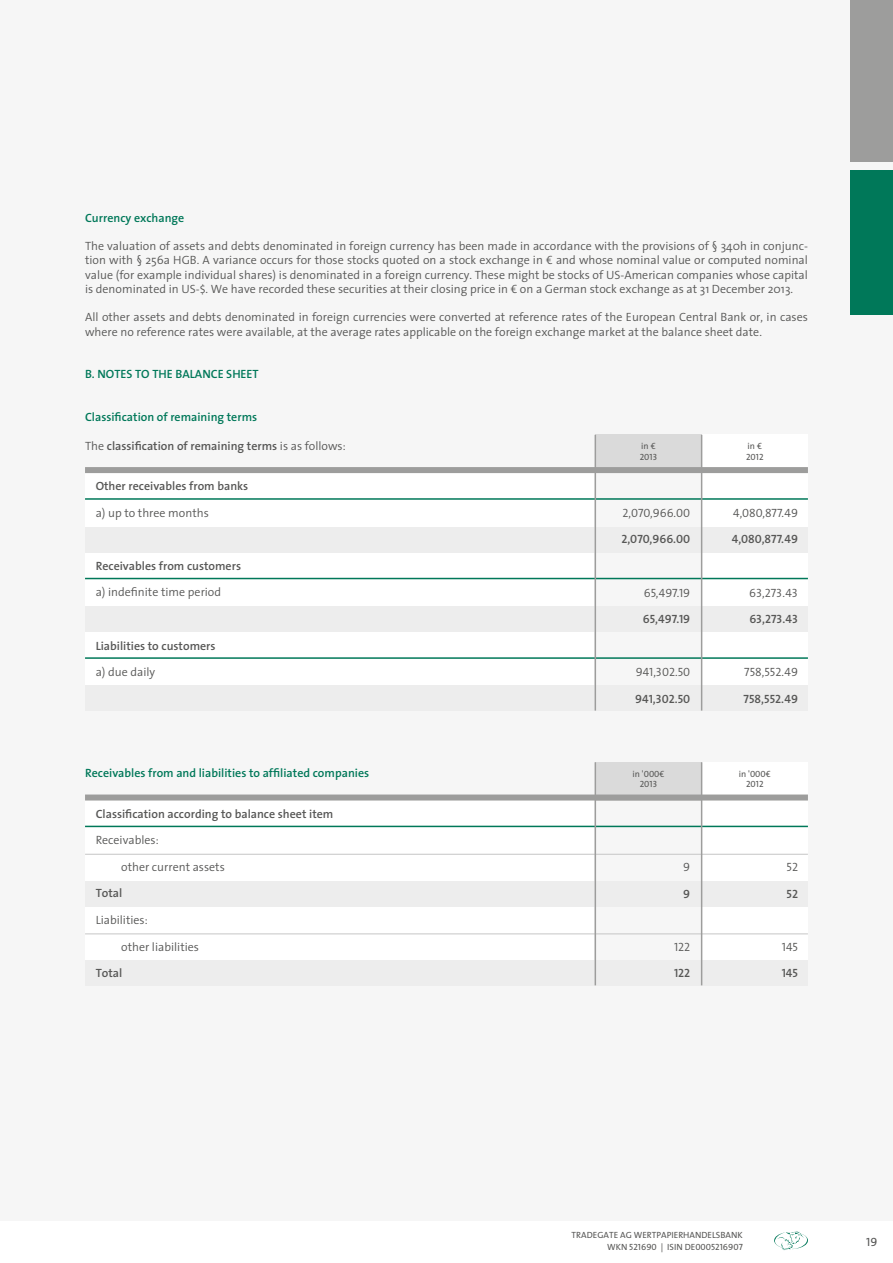
<style>
.page{position:relative;width:893px;height:1263px;background:#fff}
.page>*{position:absolute;margin:0;border:0;box-sizing:border-box;transform-origin:0 0}
.t1{font:300 12px/14.2px "The Sans";color:#575756;text-align:justify}
.t2{font:600 12px "The Sans";color:#575756}
.t3{font:600 12px "The Sans";color:#007859}
.t4{font:12px "The Sans Semi Light Caps";color:#575756}
.t5{font:12px "The Sans Semi Bold Caps";color:#575756}
.t6{font:12px "The Sans Caps";color:#575756}
.t7{font:9px "The Sans";color:#575756}
.t8{font:9px "The Sans Caps";color:#575756}
.s1{font-weight:300}
.s2{font-family:"The Sans Caps"}
.s3{font-family:"The Sans"}
</style>
<div class="page">
<div style="left:0;top:0;width:893px;height:1220px;background:#f6f6f6"></div>
<div style="left:850px;top:0;width:43px;height:162px;background:#9d9d9c"></div>
<div style="left:850px;top:170px;width:43px;height:145px;background:#007859"></div>
<svg style="left:774px;top:1231px;width:34px;height:19px"></svg>
<div style="left:85px;top:473px;width:723px;height:238px;background:#fff"></div>
<div style="left:595px;top:473px;width:107px;height:238px;background:#f6f6f6"></div>
<div style="left:85px;top:527px;width:723px;height:25px;background:#ededed"></div>
<div style="left:85px;top:607px;width:723px;height:25px;background:#ededed"></div>
<div style="left:85px;top:685px;width:723px;height:26px;background:#ededed"></div>
<hr style="left:85px;top:498px;width:723px;height:2px;background:#007859">
<hr style="left:85px;top:578px;width:723px;height:1px;background:#007859">
<hr style="left:85px;top:657px;width:723px;height:2px;background:#007859">
<div style="left:596px;top:435px;width:107px;height:32px;background:#dadada"></div>
<div style="left:85px;top:467px;width:723px;height:6px;background:#9d9d9c"></div>
<hr style="left:595px;top:435px;width:1px;height:276px;background:#9d9d9c">
<hr style="left:701px;top:435px;width:1px;height:276px;background:#9d9d9c">
<div style="left:85px;top:800px;width:723px;height:185px;background:#fff"></div>
<div style="left:595px;top:800px;width:107px;height:186px;background:#f6f6f6"></div>
<div style="left:85px;top:881px;width:723px;height:26px;background:#ededed"></div>
<div style="left:85px;top:960px;width:723px;height:25px;background:#ededed"></div>
<hr style="left:85px;top:826px;width:723px;height:1px;background:#007859">
<hr style="left:85px;top:854px;width:723px;height:1px;background:#c6c6c6">
<hr style="left:85px;top:933px;width:723px;height:1px;background:#c6c6c6">
<div style="left:596px;top:762px;width:107px;height:32px;background:#dadada"></div>
<div style="left:85px;top:794px;width:723px;height:6px;background:#9d9d9c"></div>
<hr style="left:595px;top:762px;width:1px;height:223px;background:#9d9d9c">
<hr style="left:701px;top:762px;width:1px;height:223px;background:#9d9d9c">
<p class="t3" style="left:85px;top:208px;width:101px">Currency exchange</p>
<p class="t1" style="left:85px;top:239px;width:724px">The valuation of assets and debts denominated in foreign currency has been made in accordance with the provisions of § 340h in conjunc&shy;tion with § 256a HGB. A variance occurs for those stocks quoted on a stock exchange in € and whose nominal value or computed nominal value (for example individual shares) is denominated in a foreign currency. These might be stocks of US-American companies whose capital is denominated in US-$. We have recorded these securities at their closing price in € on a German stock exchange as at 31 December 2013.</p>
<p class="t1" style="left:85px;top:310px;width:724px">All other assets and debts denominated in foreign currencies were converted at reference rates of the European Central Bank or, in cases where no reference rates were available, at the average rates applicable on the foreign exchange market at the balance sheet date.</p>
<p class="t3" style="left:85px;top:364px;width:175px">B. NOTES TO THE BALANCE SHEET</p>
<p class="t3" style="left:85px;top:407px;width:174px">Classification of remaining terms</p>
<p class="t2" style="left:85px;top:435px;width:262px"><span class="s1">The</span> classification of remaining terms <span class="s1">is as follows:</span></p>
<p class="t7" style="left:641px;top:439px;width:16px">in €</p>
<p class="t8" style="left:640px;top:449px;width:19px">2013</p>
<p class="t7" style="left:748px;top:439px;width:16px">in €</p>
<p class="t8" style="left:746px;top:449px;width:19px">2012</p>
<p class="t2" style="left:96px;top:476px;width:154px">Other receivables from banks</p>
<p class="t1" style="left:96px;top:505px;width:115px">a) up to three months</p>
<p class="t2" style="left:96px;top:556px;width:147px">Receivables from customers</p>
<p class="t1" style="left:96px;top:585px;width:127px">a) indefinite time period</p>
<p class="t2" style="left:96px;top:635px;width:121px">Liabilities to customers</p>
<p class="t1" style="left:96px;top:664px;width:61px">a) due daily</p>
<p class="t3" style="left:85px;top:763px;width:286px">Receivables from and liabilities to affiliated companies</p>
<p class="t2" style="left:96px;top:804px;width:239px">Classification according to balance sheet item</p>
<p class="t1" style="left:96px;top:833px;width:65px">Receivables:</p>
<p class="t1" style="left:121px;top:859px;width:105px">other current assets</p>
<p class="t2" style="left:96px;top:883px;width:28px">Total</p>
<p class="t1" style="left:96px;top:912px;width:54px">Liabilities:</p>
<p class="t1" style="left:121px;top:939px;width:79px">other liabilities</p>
<p class="t2" style="left:96px;top:963px;width:28px">Total</p>
<p class="t4" style="left:623px;top:503px;width:69px">2,070,966.00</p>
<p class="t5" style="left:621px;top:529px;width:70px">2,070,966.00</p>
<p class="t4" style="left:733px;top:503px;width:66px">4,080,877.49</p>
<p class="t5" style="left:732px;top:529px;width:68px">4,080,877.49</p>
<p class="t4" style="left:644px;top:582px;width:48px">65,497.19</p>
<p class="t5" style="left:643px;top:609px;width:49px">65,497.19</p>
<p class="t4" style="left:749px;top:582px;width:50px">63,273.43</p>
<p class="t5" style="left:749px;top:609px;width:50px">63,273.43</p>
<p class="t4" style="left:636px;top:662px;width:56px">941,302.50</p>
<p class="t5" style="left:635px;top:689px;width:57px">941,302.50</p>
<p class="t4" style="left:744px;top:662px;width:55px">758,552.49</p>
<p class="t5" style="left:744px;top:689px;width:56px">758,552.49</p>
<p class="t7" style="left:632px;top:766px;width:33px">in '<span class="s2">000</span>€</p>
<p class="t8" style="left:640px;top:777px;width:19px">2013</p>
<p class="t7" style="left:739px;top:766px;width:33px">in '<span class="s2">000</span>€</p>
<p class="t8" style="left:746px;top:777px;width:19px">2012</p>
<p class="t4" style="left:683px;top:857px;width:8px">9</p>
<p class="t5" style="left:683px;top:883px;width:8px">9</p>
<p class="t4" style="left:786px;top:857px;width:13px">52</p>
<p class="t5" style="left:786px;top:883px;width:13px">52</p>
<p class="t4" style="left:674px;top:937px;width:18px">122</p>
<p class="t5" style="left:674px;top:963px;width:18px">122</p>
<p class="t4" style="left:782px;top:937px;width:18px">145</p>
<p class="t5" style="left:782px;top:963px;width:18px">145</p>
<p class="t7" style="left:572px;top:1227px;width:173px">TRADEGATE AG WERTPAPIERHANDELSBANK</p>
<p class="t8" style="left:607px;top:1239px;width:137px"><span class="s3">WKN</span> 521690 <span class="s3">| ISIN DE</span>0005216907</p>
<p class="t6" style="left:866px;top:1232px;width:13px">19</p>
</div>
